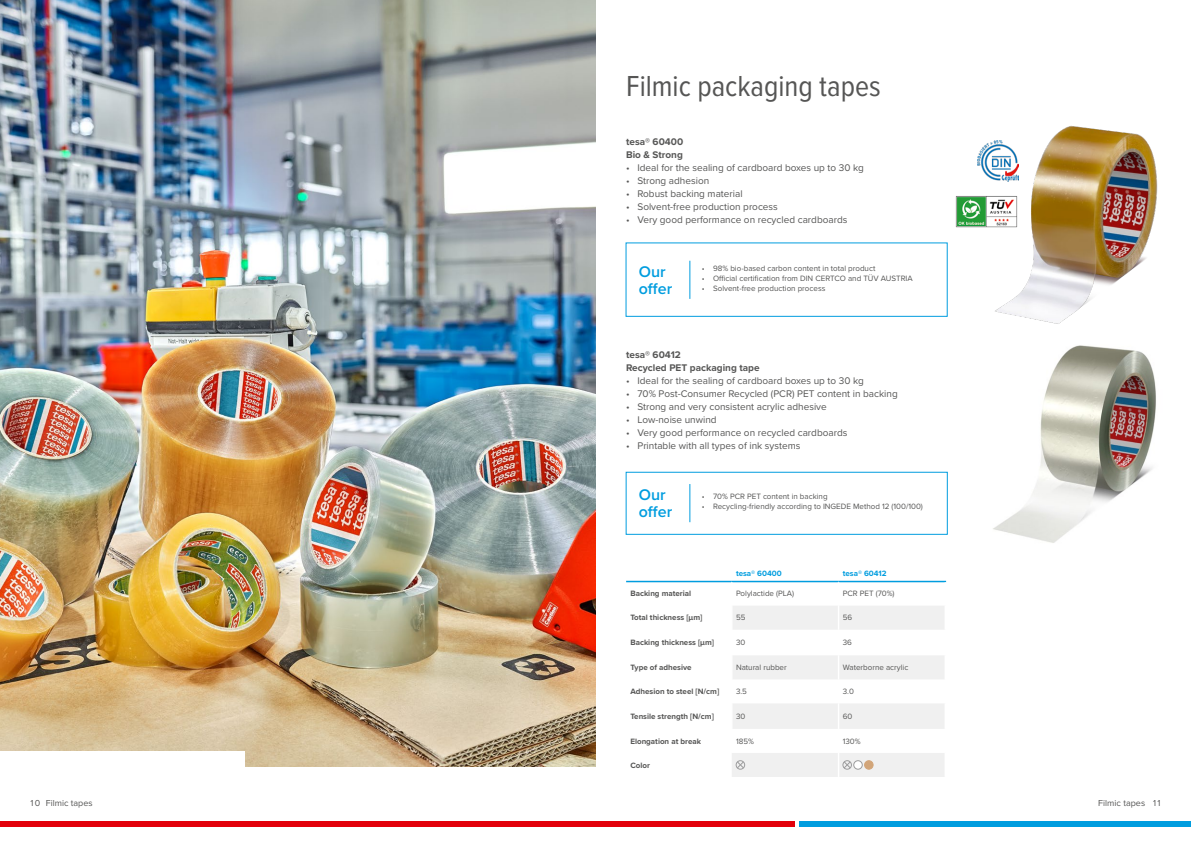
<style>
.page{position:relative;width:1191px;height:842px;background:#fff}
.page>*{position:absolute;margin:0;border:0;box-sizing:border-box;transform-origin:0 0}
.t1{font:30px "Proxima Nova Cond";color:#565655}
.t2{font:600 16px/17px "Proxima Nova";color:#009ddf}
.t3{font:10px "Proxima Nova";color:#565655}
.t4{font:700 10px/13px "Proxima Nova";color:#565655}
.t5{font:9px "Proxima Nova";color:#565655}
.t6{font:8px "Proxima Nova";color:#565655}
.t7{font:700 8px "Proxima Nova";color:#565655}
.t8{font:700 8px "Proxima Nova";color:#009ddf}
</style>
<div class="page">
<img style="left:993px;top:345px;width:163px;height:198px">
<img style="left:0;top:0;width:595px;height:767px">
<hr style="left:626px;top:581px;width:106px;height:1px;background:#009ddf">
<hr style="left:838px;top:581px;width:108px;height:1px;background:#009ddf">
<div style="left:0;top:752px;width:245px;height:15px;background:#fff"></div>
<img style="left:995px;top:125px;width:163px;height:199px">
<img style="left:977px;top:140px;width:41px;height:42px">
<img style="left:955px;top:194px;width:63px;height:35px">
<div style="left:625px;top:242px;width:322px;height:75px;border:1px solid #009ddf"></div>
<div style="left:625px;top:472px;width:322px;height:63px;border:1px solid #009ddf"></div>
<hr style="left:689px;top:484px;width:1px;height:38px;background:#009ddf">
<hr style="left:689px;top:261px;width:1px;height:38px;background:#009ddf">
<svg style="left:731px;top:581px;width:214px;height:196px"></svg>
<div style="left:0;top:822px;width:794px;height:5px;background:#e3000b"></div>
<div style="left:799px;top:822px;width:392px;height:5px;background:#009ddf"></div>
<hr style="left:840px;top:686px;width:91px;height:1px;background:#fff">
<h1 class="t1" style="left:626px;top:64px;width:256px">Filmic packaging tapes</h1>
<p class="t4" style="left:626px;top:135px;width:59px">tesa® 60400<br>Bio &amp; Strong</p>
<p class="t3" style="left:626px;top:160px;width:239px">• Ideal for the sealing of cardboard boxes up to 30 kg</p>
<p class="t3" style="left:626px;top:173px;width:85px">• Strong adhesion</p>
<p class="t3" style="left:626px;top:186px;width:118px">• Robust backing material</p>
<p class="t3" style="left:626px;top:199px;width:153px">• Solvent-free production process</p>
<p class="t3" style="left:626px;top:212px;width:223px">• Very good performance on recycled cardboards</p>
<h2 class="t2" style="left:639px;top:262px;width:35px">Our offer</h2>
<p class="t6" style="left:701px;top:263px;width:175px">• 98% bio-based carbon content in total product</p>
<p class="t6" style="left:701px;top:272px;width:212px">• Official certification from DIN CERTCO and TÜV AUSTRIA</p>
<p class="t6" style="left:701px;top:282px;width:125px">• Solvent-free production process</p>
<p class="t4" style="left:626px;top:348px;width:135px">tesa® 60412<br>Recycled PET packaging tape</p>
<p class="t3" style="left:626px;top:373px;width:239px">• Ideal for the sealing of cardboard boxes up to 30 kg</p>
<p class="t3" style="left:626px;top:386px;width:273px">• 70% Post-Consumer Recycled (PCR) PET content in backing</p>
<p class="t3" style="left:626px;top:399px;width:202px">• Strong and very consistent acrylic adhesive</p>
<p class="t3" style="left:626px;top:412px;width:92px">• Low-noise unwind</p>
<p class="t3" style="left:626px;top:425px;width:223px">• Very good performance on recycled cardboards</p>
<p class="t3" style="left:626px;top:438px;width:176px">• Printable with all types of ink systems</p>
<h2 class="t2" style="left:639px;top:486px;width:35px">Our offer</h2>
<p class="t6" style="left:702px;top:491px;width:127px">• 70% PCR PET content in backing</p>
<p class="t6" style="left:702px;top:500px;width:222px">• Recycling-friendly according to INGEDE Method 12 (100/100)</p>
<p class="t8" style="left:736px;top:567px;width:47px">tesa® 60400</p>
<p class="t8" style="left:843px;top:567px;width:45px">tesa® 60412</p>
<p class="t7" style="left:630px;top:588px;width:62px">Backing material</p>
<p class="t6" style="left:736px;top:588px;width:60px">Polylactide (PLA)</p>
<p class="t6" style="left:843px;top:588px;width:53px">PCR PET (70%)</p>
<p class="t7" style="left:630px;top:612px;width:73px">Total thickness [µm]</p>
<p class="t6" style="left:736px;top:612px;width:11px">55</p>
<p class="t6" style="left:843px;top:612px;width:11px">56</p>
<p class="t7" style="left:630px;top:637px;width:85px">Backing thickness [µm]</p>
<p class="t6" style="left:736px;top:637px;width:11px">30</p>
<p class="t6" style="left:843px;top:637px;width:11px">36</p>
<p class="t7" style="left:630px;top:661px;width:63px">Type of adhesive</p>
<p class="t6" style="left:736px;top:661px;width:52px">Natural rubber</p>
<p class="t6" style="left:843px;top:661px;width:67px">Waterborne acrylic</p>
<p class="t7" style="left:630px;top:685px;width:90px">Adhesion to steel [N/cm]</p>
<p class="t6" style="left:736px;top:685px;width:13px">3.5</p>
<p class="t6" style="left:843px;top:685px;width:13px">3.0</p>
<p class="t7" style="left:630px;top:710px;width:85px">Tensile strength [N/cm]</p>
<p class="t6" style="left:736px;top:710px;width:11px">30</p>
<p class="t6" style="left:843px;top:710px;width:11px">60</p>
<p class="t7" style="left:630px;top:735px;width:72px">Elongation at break</p>
<p class="t6" style="left:736px;top:735px;width:19px">185%</p>
<p class="t6" style="left:843px;top:735px;width:19px">130%</p>
<p class="t7" style="left:630px;top:759px;width:21px">Color</p>
<p class="t5" style="left:31px;top:796px;width:64px">10 Filmic tapes</p>
<p class="t5" style="left:1098px;top:796px;width:64px">Filmic tapes 11</p>
</div>
